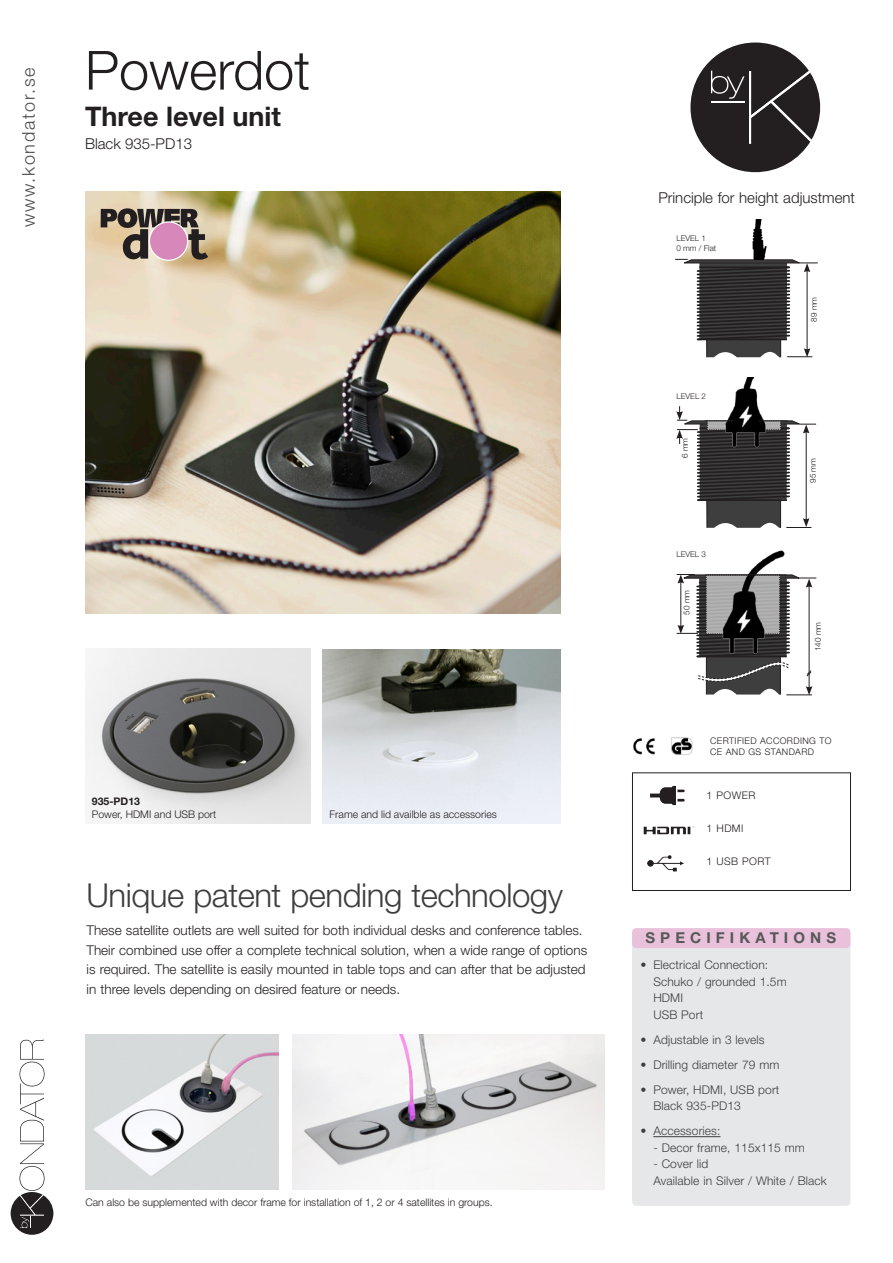
<style>
.page{position:relative;width:893px;height:1263px;background:#fff}
.page>*{position:absolute;margin:0;border:0;box-sizing:border-box;transform-origin:0 0}
.Produkt{font:300 54px "Helvetica Neue LT Std";color:#231f20}
.RUBBE{font:300 33px "Helvetica Neue LT Std";letter-spacing:-.015em;color:#3e3e3f}
.Produkt-2{font:700 27px "Helvetica Neue LT Std";color:#231f20}
.t1{font:300 18px "Helvetica Neue LT Std";letter-spacing:.1em;color:#231f20}
.BILDTEXT{font:300 15px "Helvetica Neue LT Std";color:#231f20}
.SPECIFICATIONS{font:700 15px "Helvetica Neue LT Std";letter-spacing:.34em;color:#57585a}
.Brödis{font:300 13.5px/19.5px "Helvetica Neue LT Std";color:#231f20}
.TABELL_NY{font:300 12px/16.5px "Helvetica Neue LT Std";letter-spacing:.01em;color:#3e3e3f}
.BILDTEXT-2{font:300 10.5px/12.6px "Helvetica Neue LT Std";color:#231f20}
._16_bröd{font:300 10.5px "Helvetica Neue LT Std";letter-spacing:.04em;color:#231f20}
._16_bröd-2{font:300 9.15px/10.9px "Helvetica Neue LT Std";letter-spacing:.04em;color:#231f20}
.t2{font:300 8.1px "Helvetica Neue LT Std";color:#231f20}
.t3{font:300 7.95px "Helvetica Neue LT Std";color:#231f20}
.s1{font-weight:700}
.s2{font-size:8.1px}
</style>
<div class="page">
<svg style="left:690px;top:43px;width:130px;height:129px"></svg>
<svg style="left:11px;top:1040px;width:42px;height:195px"></svg>
<img style="left:85px;top:649px;width:226px;height:174px">
<img style="left:85px;top:192px;width:475px;height:421px">
<img style="left:292px;top:1034px;width:312px;height:155px">
<img style="left:85px;top:1034px;width:193px;height:155px">
<div style="left:632px;top:946px;width:218px;height:260px;background:#e6e7e9"></div>
<hr style="left:653px;top:1136px;width:67px;height:1px;background:#3e3e3f">
<div style="left:632px;top:928px;width:218px;height:20px;background:#e9c1db;border-radius:4px"></div>
<svg style="left:675px;top:259px;width:143px;height:98px"></svg>
<img style="left:734px;top:378px;width:24px;height:28px">
<svg style="left:676px;top:406px;width:140px;height:122px"></svg>
<img style="left:748px;top:550px;width:37px;height:24px">
<svg style="left:677px;top:574px;width:139px;height:121px"></svg>
<hr style="left:705px;top:574px;width:81px;height:1px;background:#231f20">
<img style="left:747px;top:219px;width:25px;height:41px">
<svg style="left:101px;top:208px;width:107px;height:52px;background:#99807c"></svg>
<div style="left:632px;top:772px;width:219px;height:119px;border:1px solid #231f20"></div>
<img style="left:647px;top:855px;width:37px;height:17px">
<img style="left:651px;top:785px;width:33px;height:21px">
<img style="left:643px;top:826px;width:51px;height:9px">
<img style="left:323px;top:649px;width:237px;height:174px">
<img style="left:633px;top:737px;width:59px;height:17px">
<h3 class="t1" style="left:18px;top:227px;width:161px;rotate:-90deg">www.kondator.se</h3>
<p class="Produkt" style="left:85px;top:37px;width:227px">Powerdot</p>
<p class="Produkt-2" style="left:85px;top:100px;width:197px">Three level unit</p>
<p class="BILDTEXT" style="left:85px;top:134px;width:108px">Black 935-PD13</p>
<p class="BILDTEXT-2" style="left:92px;top:795px;width:126px"><span class="s1">935-PD13<br></span>Power, HDMI and USB port</p>
<p class="BILDTEXT-2" style="left:330px;top:807px;width:169px">Frame and lid availble as accessories</p>
<p class="RUBBE" style="left:87px;top:875px;width:478px">Unique patent pending technology</p>
<p class="Brödis" style="left:87px;top:920px;width:502px">These satellite outlets are well suited for both individual desks and conference tables.<br>Their combined use offer a complete technical solution, when a wide range of options is required. The satellite is easily mounted in table tops and can after that be adjusted in three levels depending on desired feature or needs.</p>
<p class="BILDTEXT-2" style="left:85px;top:1196px;width:409px">Can also be supplemented with decor frame for installation of 1, 2 or 4 satellites in groups.</p>
<p class="BILDTEXT" style="left:658px;top:189px;width:198px">Principle for height adjustment</p>
<p class="t3" style="left:676px;top:233px;width:31px">LEVEL 1</p>
<p class="t2" style="left:676px;top:243px;width:41px">0 mm / Flat</p>
<p class="t3" style="left:677px;top:391px;width:31px">LEVEL 2</p>
<p class="t2" style="left:680px;top:458px;width:22px;rotate:-90deg">6 mm</p>
<p class="t3" style="left:676px;top:549px;width:31px">LEVEL <span class="s2">3</span></p>
<p class="t2" style="left:682px;top:615px;width:26px;rotate:-90deg">50 mm</p>
<p class="t2" style="left:809px;top:322px;width:26px;rotate:-90deg">89 mm</p>
<p class="t2" style="left:808px;top:483px;width:26px;rotate:-90deg">95 mm</p>
<p class="t2" style="left:813px;top:651px;width:31px;rotate:-90deg">140 mm</p>
<p class="_16_bröd-2" style="left:710px;top:735px;width:123px">CERTIFIED ACCORDING TO<br>CE AND GS STANDARD</p>
<p class="_16_bröd" style="left:707px;top:789px;width:50px">1 POWER</p>
<p class="_16_bröd" style="left:707px;top:822px;width:38px">1 HDMI</p>
<p class="_16_bröd" style="left:707px;top:855px;width:66px">1 USB PORT</p>
<p class="SPECIFICATIONS" style="left:645px;top:929px;width:192px">SPECIFIKATIONS</p>
<p class="TABELL_NY" style="left:653px;top:957px;width:135px;text-indent:-13px">• Electrical Connection:<br>Schuko / grounded 1.5m<br>HDMI<br>USB Port</p>
<p class="TABELL_NY" style="left:641px;top:1031px;width:125px">• Adjustable in 3 levels</p>
<p class="TABELL_NY" style="left:641px;top:1056px;width:140px">• Drilling diameter 79 mm</p>
<p class="TABELL_NY" style="left:653px;top:1081px;width:128px;text-indent:-13px">• Power, HDMI, USB port<br>Black 935-PD13</p>
<p class="TABELL_NY" style="left:641px;top:1123px;width:81px">• Accessories:</p>
<p class="TABELL_NY" style="left:653px;top:1139px;width:153px">- Decor frame, 115x115 mm</p>
<p class="TABELL_NY" style="left:653px;top:1156px;width:175px">- Cover lid<br>Available in Silver / White / Black</p>
</div>
